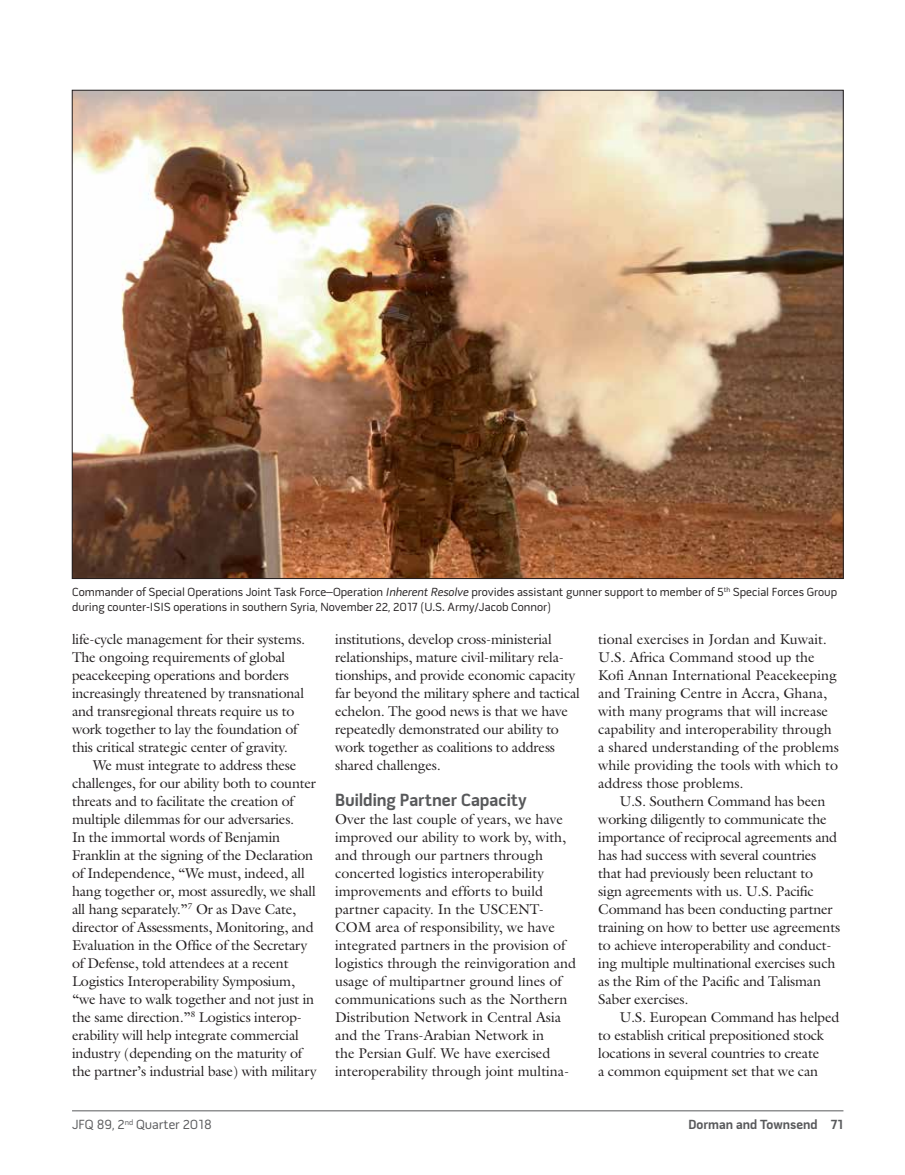
<style>
.page{position:relative;width:905px;height:1175px;background:#fff}
.page>*{position:absolute;margin:0;border:0;box-sizing:border-box;transform-origin:0 0}
.t1{font:700 18px "Pill Gothic 600 mg";letter-spacing:-.01em;color:#58595b}
.t2{font:14.25px/18px "Galliard Std";letter-spacing:-.015em;color:#231f20}
.t3{font:13.5px "Pill Gothic 600 mg";color:#58595b}
.t4{font:700 13.5px "Pill Gothic 600 mg";color:#58595b}
.t5{font:12px/15px "Pill Gothic 600 mg";color:#231f20}
.s1{font-style:italic}
</style>
<div class="page">
<hr style="left:72px;top:1110px;width:771px;height:1px;background:#58595b">
<img style="left:74px;top:92px;width:767px;height:485px">
<p class="t5" style="left:72px;top:586px;width:766px">Commander of Special Operations Joint Task Force–Operation <span class="s1">Inherent Resolve</span> provides assistant gunner support to member of 5<sup>th</sup> Special Forces Group during counter-ISIS operations in southern Syria, November 22, 2017 (U.S. Army/Jacob Connor)</p>
<p class="t2" style="left:72px;top:629px;width:235px">life-cycle management for their systems.<br>The ongoing requirements of global peacekeeping operations and borders increasingly threatened by transnational and transregional threats require us to work together to lay the foundation of this critical strategic center of gravity.</p>
<p class="t2" style="left:72px;top:755px;width:246px;text-indent:21px">We must integrate to address these challenges, for our ability both to counter threats and to facilitate the creation of multiple dilemmas for our adversaries.<br>In the immortal words of Benjamin Franklin at the signing of the Declaration of Independence, “We must, indeed, all hang together or, most assuredly, we shall all hang separately.”<sup>7</sup> Or as Dave Cate, director of Assessments, Monitoring, and Evaluation in the Office of the Secretary of Defense, told attendees at a recent Logistics Interoperability Symposium, “we have to walk together and not just in the same direction.”<sup>8</sup> Logistics interop&shy;erability will help integrate commercial industry (depending on the maturity of the partner’s industrial base) with military</p>
<p class="t2" style="left:335px;top:629px;width:246px">institutions, develop cross-ministerial relationships, mature civil-military rela&shy;tionships, and provide economic capacity far beyond the military sphere and tactical echelon. The good news is that we have repeatedly demonstrated our ability to work together as coalitions to address shared challenges.</p>
<p class="t1" style="left:335px;top:792px;width:193px">Building Partner Capacity</p>
<p class="t2" style="left:335px;top:809px;width:242px">Over the last couple of years, we have improved our ability to work by, with, and through our partners through concerted logistics interoperability improvements and efforts to build partner capacity. In the USCENT-COM area of responsibility, we have integrated partners in the provision of logistics through the reinvigoration and usage of multipartner ground lines of communications such as the Northern Distribution Network in Central Asia and the Trans-Arabian Network in<br>the Persian Gulf. We have exercised interoperability through joint multina-</p>
<p class="t2" style="left:598px;top:629px;width:242px">tional exercises in Jordan and Kuwait.<br>U.S. Africa Command stood up the Kofi Annan International Peacekeeping and Training Centre in Accra, Ghana, with many programs that will increase capability and interoperability through a shared understanding of the problems while providing the tools with which to address those problems.</p>
<p class="t2" style="left:598px;top:791px;width:243px;text-indent:21px">U.S. Southern Command has been working diligently to communicate the importance of reciprocal agreements and has had success with several countries that had previously been reluctant to sign agreements with us. U.S. Pacific Command has been conducting partner training on how to better use agreements to achieve interoperability and conduct&shy;ing multiple multinational exercises such as the Rim of the Pacific and Talisman Saber exercises.</p>
<p class="t2" style="left:598px;top:1007px;width:243px;text-indent:21px">U.S. European Command has helped to establish critical prepositioned stock locations in several countries to create<br>a common equipment set that we can</p>
<p class="t3" style="left:72px;top:1119px;width:141px">JFQ 89, 2<sup>nd</sup> Quarter 2018</p>
<p class="t4" style="left:688px;top:1119px;width:156px">Dorman and Townsend 71</p>
</div>
